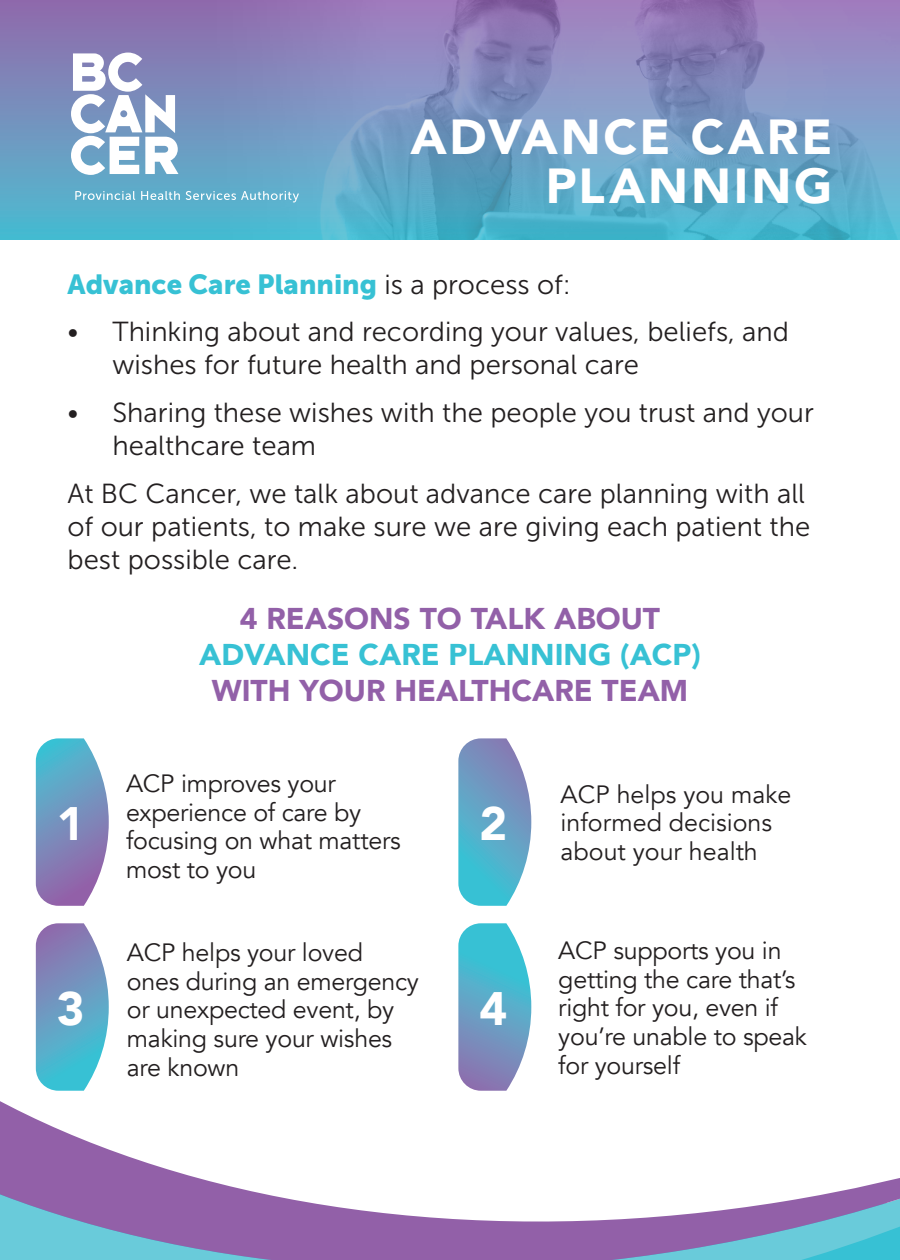
<style>
.page{position:relative;width:900px;height:1260px;background:#fff}
.page>*{position:absolute;margin:0;border:0;box-sizing:border-box;transform-origin:0 0}
.t1{font:900 49px/48.5px "Avenir";letter-spacing:.055em;color:#fff;text-align:right}
.t2{font:900 46.75px "Avenir";color:#fff}
.t3{font:900 30px/36px "Avenir";color:#9260a8;text-align:center}
.t4{font:27.5px/33px "Museo Sans 300";color:#231f20}
.t5{font:27.5px "Museo Sans 900";color:#37c1d4}
.t6{font:25px/28.8px "Avenir";letter-spacing:-.01em;color:#231f20}
.s1{font-family:"Museo Sans 300";color:#231f20}
.s2{color:#37c1d4}
</style>
<div class="page">
<div style="left:0;top:0;width:900px;height:239px;background:linear-gradient(to bottom,#9569ab,#4dbcd1)"></div>
<img style="left:200px;top:0;width:700px;height:239px">
<svg style="left:75px;top:191px;width:60px;height:9px"></svg>
<svg style="left:141px;top:191px;width:39px;height:9px"></svg>
<svg style="left:186px;top:191px;width:113px;height:11px"></svg>
<svg style="left:71px;top:53px;width:107px;height:122px"></svg>
<svg style="left:0;top:870px;width:900px;height:390px"></svg>
<div style="left:36px;top:923px;width:406px;height:168px;background:#fff;border-radius:22px"></div>
<svg style="left:36px;top:923px;width:73px;height:168px;background:#79aacb"></svg>
<div style="left:36px;top:738px;width:406px;height:168px;background:#fff;border-radius:22px"></div>
<svg style="left:36px;top:738px;width:73px;height:168px;background:#869cc4"></svg>
<div style="left:458px;top:923px;width:406px;height:168px;background:#fff;border-radius:22px"></div>
<svg style="left:458px;top:923px;width:73px;height:168px;background:#72b0cd"></svg>
<div style="left:458px;top:738px;width:406px;height:168px;background:#fff;border-radius:22px"></div>
<svg style="left:458px;top:738px;width:73px;height:168px;background:#74afcd"></svg>
<p class="t1" style="left:410px;top:111px;width:424px">ADVANCE CARE<br>PLANNING</p>
<p class="t5" style="left:68px;top:268px;width:505px">Advance Care Planning <span class="s1">is a process of:</span></p>
<p class="t4" style="left:112px;top:316px;width:678px;text-indent:-45px">• Thinking about and recording your values, beliefs, and wishes for future health and personal care</p>
<p class="t4" style="left:112px;top:397px;width:703px;text-indent:-45px">• Sharing these wishes with the people you trust and your healthcare team</p>
<p class="t4" style="left:68px;top:477px;width:744px">At BC Cancer, we talk about advance care planning with all of our patients, to make sure we are giving each patient the best possible care.</p>
<p class="t3" style="left:199px;top:599px;width:503px">4 REASONS TO TALK ABOUT<br><span class="s2">ADVANCE CARE PLANNING (ACP)<br></span>WITH YOUR HEALTHCARE TEAM</p>
<p class="t2" style="left:57px;top:784px;width:29px">1</p>
<p class="t2" style="left:57px;top:969px;width:29px">3</p>
<p class="t6" style="left:126px;top:769px;width:276px">ACP improves your experience of care by focusing on what matters most to you</p>
<p class="t6" style="left:561px;top:780px;width:232px">ACP helps you make informed decisions about your health</p>
<p class="t2" style="left:479px;top:784px;width:29px">2</p>
<p class="t6" style="left:127px;top:938px;width:294px">ACP helps your loved ones during an emergency or unexpected event, by making sure your wishes are known</p>
<p class="t2" style="left:479px;top:969px;width:29px">4</p>
<p class="t6" style="left:558px;top:936px;width:250px">ACP supports you in getting the care that’s right for you, even if you’re unable to speak for yourself</p>
</div>
